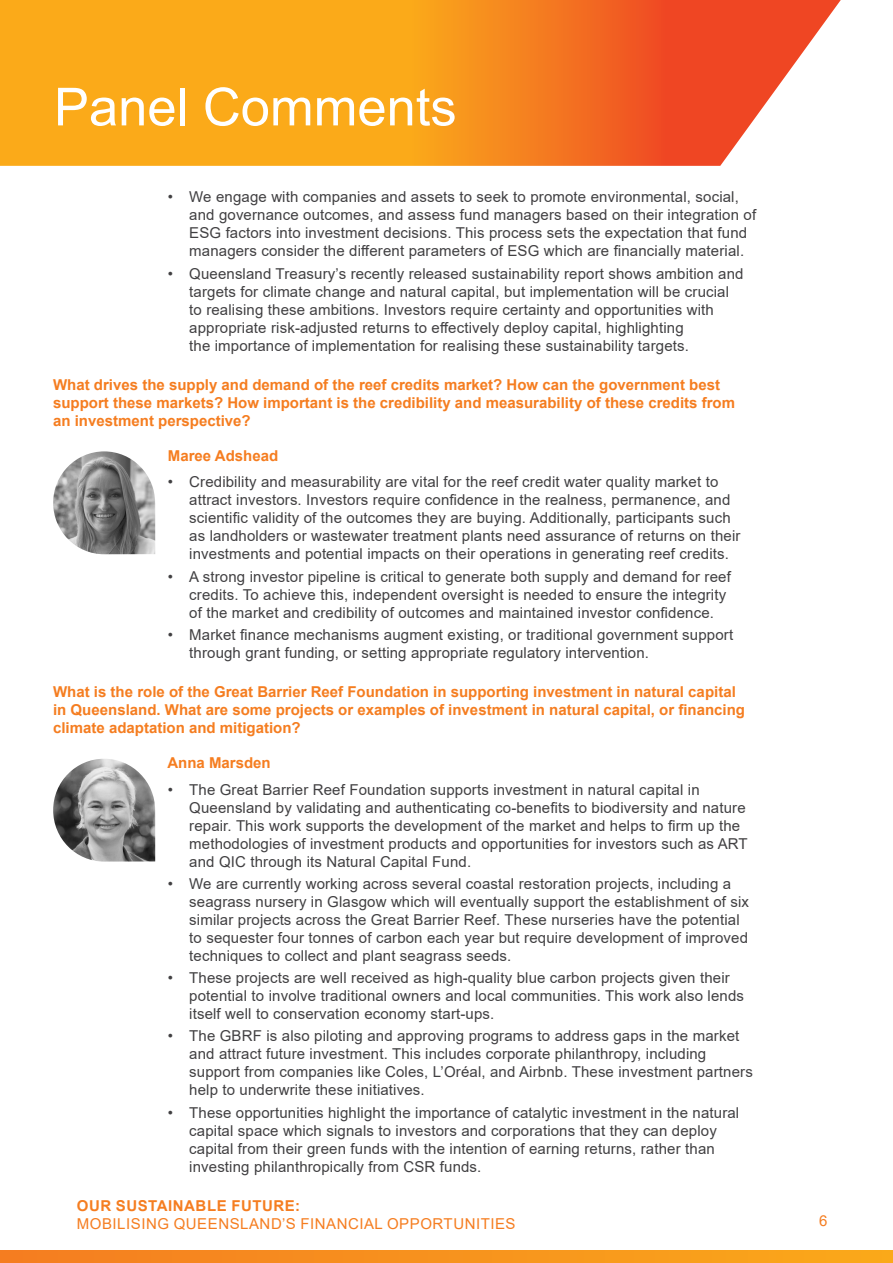
<style>
.page{position:relative;width:893px;height:1263px;background:#fff}
.page>*{position:absolute;margin:0;border:0;box-sizing:border-box;transform-origin:0 0}
.t1{font:52.5px "Arial";color:#fff}
.t2{font:15px/18px "Arial";letter-spacing:.01em;color:#414042}
.t3{font:700 15px/18px "Arial";color:#f57d20}
.t4{font:15px "Arial";letter-spacing:.035em;color:#f57d20}
.t5{font:700 15px "Arial";letter-spacing:.035em;color:#f57d20}
</style>
<div class="page">
<img style="left:53px;top:451px;width:102px;height:103px">
<img style="left:53px;top:759px;width:102px;height:102px">
<svg style="left:0;top:0;width:841px;height:166px;background:#f7942d"></svg>
<svg style="left:0;top:1250px;width:893px;height:13px;background:#f7921d"></svg>
<h1 class="t1" style="left:54px;top:71px;width:404px">Panel Comments</h1>
<p class="t2" style="left:189px;top:188px;width:568px;text-indent:-21px">• We engage with companies and assets to seek to promote environmental, social, and governance outcomes, and assess fund managers based on their integration of ESG factors into investment decisions. This process sets the expectation that fund managers consider the different parameters of ESG which are financially material.</p>
<p class="t2" style="left:189px;top:264px;width:556px;text-indent:-21px">• Queensland Treasury’s recently released sustainability report shows ambition and targets for climate change and natural capital, but implementation will be crucial to realising these ambitions. Investors require certainty and opportunities with appropriate risk-adjusted returns to effectively deploy capital, highlighting<br>the importance of implementation for realising these sustainability targets.</p>
<p class="t3" style="left:53px;top:376px;width:683px">What drives the supply and demand of the reef credits market? How can the government best support these markets? How important is the credibility and measurability of these credits from an investment perspective?</p>
<p class="t3" style="left:168px;top:447px;width:112px">Maree Adshead</p>
<p class="t2" style="left:189px;top:473px;width:553px;text-indent:-21px">• Credibility and measurability are vital for the reef credit water quality market to attract investors. Investors require confidence in the realness, permanence, and scientific validity of the outcomes they are buying. Additionally, participants such as landholders or wastewater treatment plants need assurance of returns on their investments and potential impacts on their operations in generating reef credits.</p>
<p class="t2" style="left:189px;top:567px;width:543px;text-indent:-21px">• A strong investor pipeline is critical to generate both supply and demand for reef credits. To achieve this, independent oversight is needed to ensure the integrity of the market and credibility of outcomes and maintained investor confidence.</p>
<p class="t2" style="left:189px;top:625px;width:545px;text-indent:-21px">• Market finance mechanisms augment existing, or traditional government support through grant funding, or setting appropriate regulatory intervention.</p>
<p class="t3" style="left:53px;top:683px;width:693px">What is the role of the Great Barrier Reef Foundation in supporting investment in natural capital in Queensland. What are some projects or examples of investment in natural capital, or financing climate adaptation and mitigation?</p>
<p class="t3" style="left:167px;top:754px;width:105px">Anna Marsden</p>
<p class="t2" style="left:189px;top:780px;width:560px;text-indent:-21px">• The Great Barrier Reef Foundation supports investment in natural capital in Queensland by validating and authenticating co-benefits to biodiversity and nature repair. This work supports the development of the market and helps to firm up the methodologies of investment products and opportunities for investors such as ART and QIC through its Natural Capital Fund.</p>
<p class="t2" style="left:189px;top:874px;width:561px;text-indent:-21px">• We are currently working across several coastal restoration projects, including a seagrass nursery in Glasgow which will eventually support the establishment of six similar projects across the Great Barrier Reef. These nurseries have the potential to sequester four tonnes of carbon each year but require development of improved techniques to collect and plant seagrass seeds.</p>
<p class="t2" style="left:189px;top:969px;width:556px;text-indent:-21px">• These projects are well received as high-quality blue carbon projects given their potential to involve traditional owners and local communities. This work also lends itself well to conservation economy start-ups.</p>
<p class="t2" style="left:189px;top:1027px;width:565px;text-indent:-21px">• The GBRF is also piloting and approving programs to address gaps in the market and attract future investment. This includes corporate philanthropy, including support from companies like Coles, L’Oréal, and Airbnb. These investment partners help to underwrite these initiatives.</p>
<p class="t2" style="left:189px;top:1103px;width:552px;text-indent:-21px">• These opportunities highlight the importance of catalytic investment in the natural capital space which signals to investors and corporations that they can deploy capital from their green funds with the intention of earning returns, rather than investing philanthropically from CSR funds.</p>
<p class="t5" style="left:77px;top:1195px;width:225px">OUR SUSTAINABLE FUTURE:</p>
<p class="t4" style="left:77px;top:1213px;width:440px">MOBILISING QUEENSLAND’S FINANCIAL OPPORTUNITIES</p>
<p class="t4" style="left:819px;top:1210px;width:10px">6</p>
</div>
